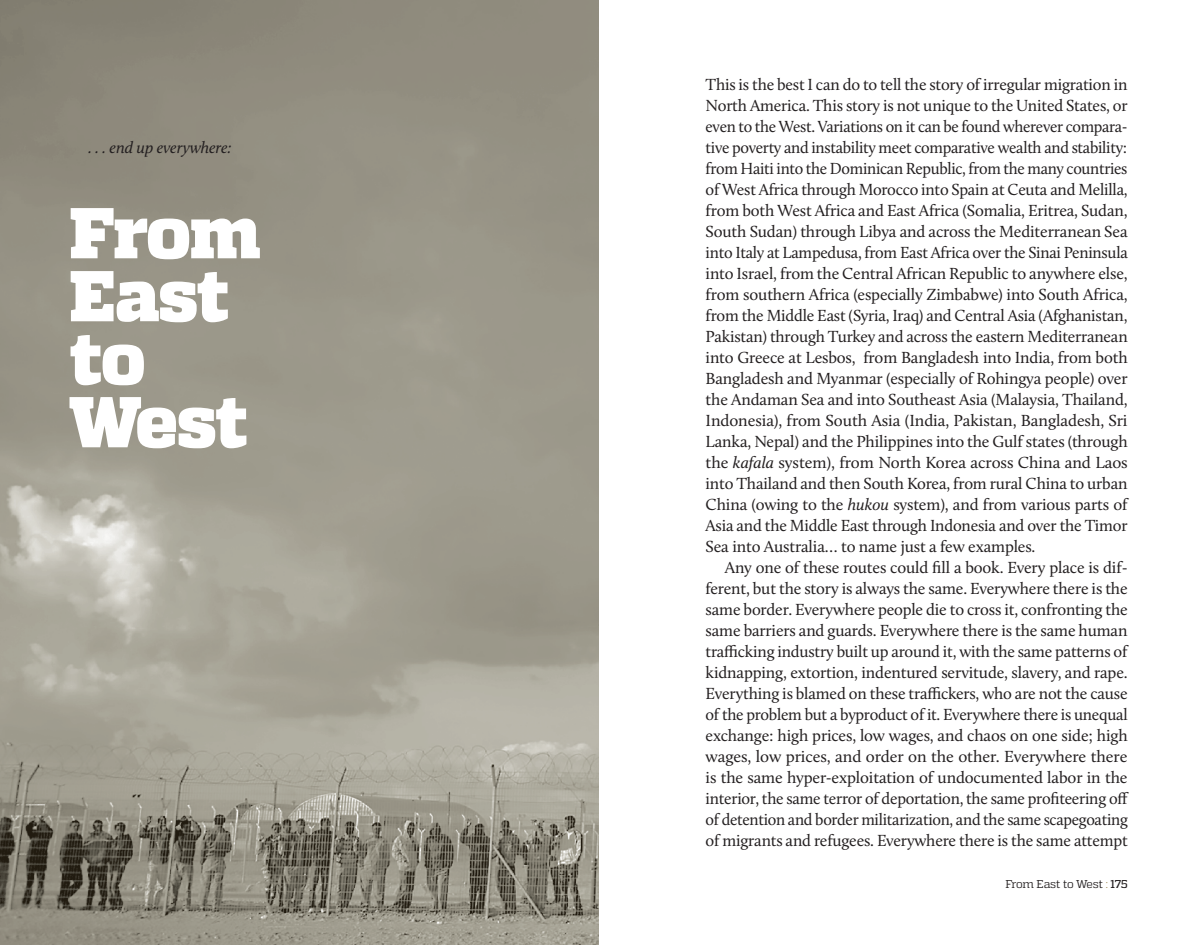
<style>
.page{position:relative;width:1197px;height:945px;background:#fff}
.page>*{position:absolute;margin:0;border:0;box-sizing:border-box;transform-origin:0 0}
.t1{font:900 71.75px/63px "Quadon";letter-spacing:-.025em;color:#fff}
.t2{font:16.62px/21px "Calluna";letter-spacing:-.01em;color:#231f20;text-align:justify}
.t3{font:italic 16.62px "Calluna";letter-spacing:-.01em;color:#231f20}
.t4{font:11.38px "Quadon";letter-spacing:-.03em;color:#231f20}
.s1{font-style:italic}
.s2{color:#968044}
.s3{font-weight:500}
</style>
<div class="page">
<img style="left:0;top:0;width:598px;height:945px">
<p class="t3" style="left:89px;top:138px;width:145px">. . . end up everywhere:</p>
<h1 class="t1" style="left:69px;top:203px;width:193px">From<br>East to<br>West</h1>
<p class="t2" style="left:706px;top:74px;width:424px">This is the best I can do to tell the story of irregular migration in North America. This story is not unique to the United States, or even to the West. Variations on it can be found wherever compara&shy;tive poverty and instability meet comparative wealth and stability: from Haiti into the Dominican Republic, from the many countries of West Africa through Morocco into Spain at Ceuta and Melilla, from both West Africa and East Africa (Somalia, Eritrea, Sudan, South Sudan) through Libya and across the Mediterranean Sea into Italy at Lampedusa, from East Africa over the Sinai Peninsula into Israel, from the Central African Republic to anywhere else, from southern Africa (especially Zimbabwe) into South Africa, from the Middle East (Syria, Iraq) and Central Asia (Afghanistan, Pakistan) through Turkey and across the eastern Mediterranean into Greece at Lesbos, from Bangladesh into India, from both Bangladesh and Myanmar (especially of Rohingya people) over the Andaman Sea and into Southeast Asia (Malaysia, Thailand, Indonesia), from South Asia (India, Pakistan, Bangladesh, Sri Lanka, Nepal) and the Philippines into the Gulf states (through the <span class="s1">kafala</span> system), from North Korea across China and Laos into Thailand and then South Korea, from rural China to urban China (owing to the <span class="s1">hukou</span> system), and from various parts of Asia and the Middle East through Indonesia and over the Timor Sea into Australia… to name just a few examples.</p>
<p class="t2" style="left:706px;top:557px;width:425px;text-indent:19px">Any one of these routes could fill a book. Every place is dif&shy;ferent, but the story is always the same. Everywhere there is the same border. Everywhere people die to cross it, confronting the same barriers and guards. Everywhere there is the same human trafficking industry built up around it, with the same patterns of kidnapping, extortion, indentured servitude, slavery, and rape.<br>Everything is blamed on these traffickers, who are not the cause of the problem but a byproduct of it. Everywhere there is unequal exchange: high prices, low wages, and chaos on one side; high wages, low prices, and order on the other. Everywhere there is the same hyper-exploitation of undocumented labor in the interior, the same terror of deportation, the same profiteering off of detention and border militarization, and the same scapegoating of migrants and refugees. Everywhere there is the same attempt</p>
<p class="t4" style="left:1005px;top:878px;width:124px">From East to West <span class="s2">:</span> <span class="s3">175</span></p>
</div>
